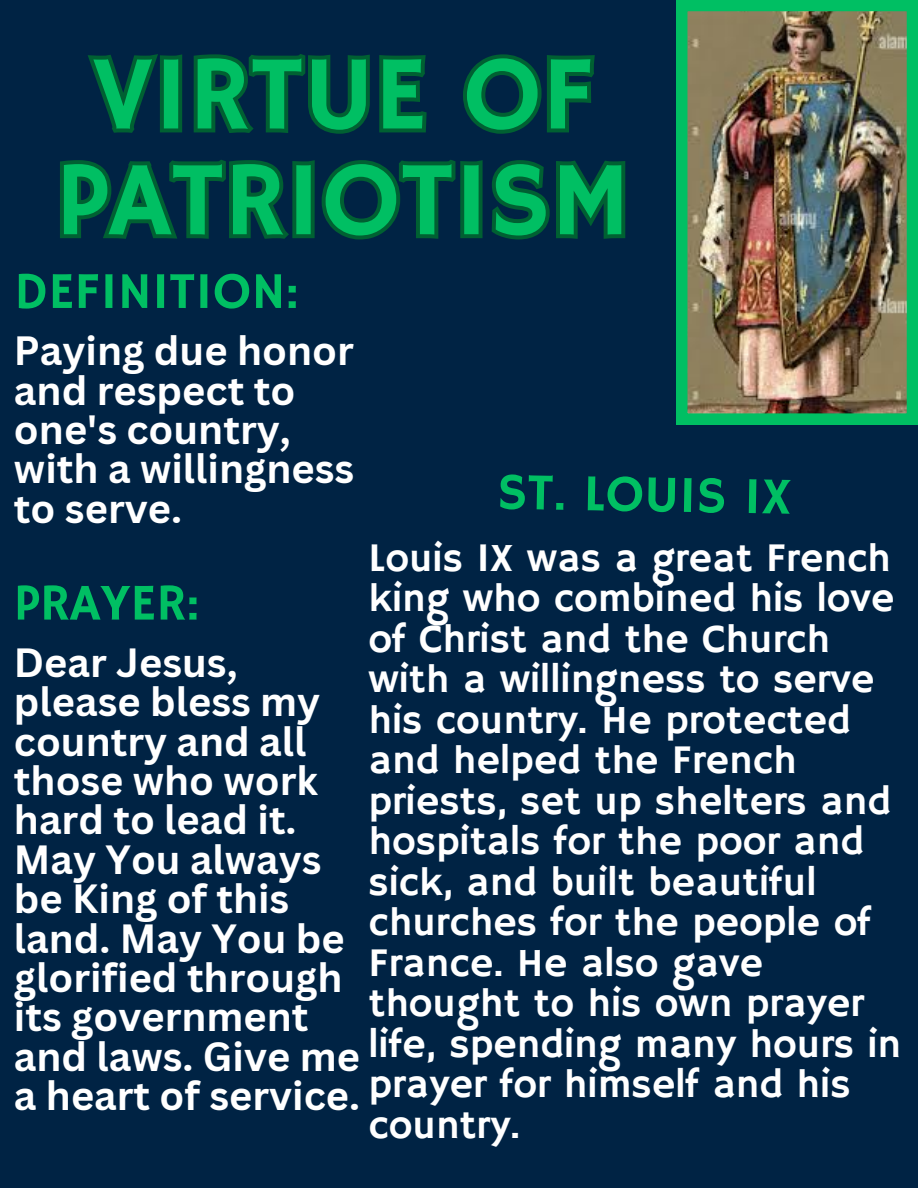
<style>
.page{position:relative;width:918px;height:1188px;background:#002344}
.page>*{position:absolute;margin:0;border:0;box-sizing:border-box;transform-origin:0 0}
.t1{font:105.9px/105.8px "Hammersmith One";color:#00bf63;text-align:center}
.t2{font:52.05px "Hammersmith One";color:#00bf63}
.t3{font:51.75px "Hammersmith One";color:#00bf63}
.t4{font:40.5px/40.5px "Hammersmith One";color:#fff}
.t5{font:700 39.75px/39.3px "Canva Sans";color:#fff}
</style>
<div class="page">
<img style="left:676px;top:0;width:242px;height:424px">
<svg style="left:88px;top:54px;width:507px;height:80px"></svg>
<svg style="left:60px;top:160px;width:566px;height:80px"></svg>
<h1 class="t1" style="left:56px;top:46px;width:576px">VIRTUE OF<br>PATRIOTISM</h1>
<p class="t3" style="left:14px;top:261px;width:286px">DEFINITION:</p>
<p class="t5" style="left:14px;top:330px;width:342px">Paying due honor and respect to one's country, with a willingness to serve.</p>
<h2 class="t2" style="left:498px;top:462px;width:296px;rotate:1deg">ST. LOUIS IX</h2>
<p class="t4" style="left:369px;top:539px;width:534px">Louis IX was a great French king who combined his love of Christ and the Church with a willingness to serve his country. He protected and helped the French priests, set up shelters and hospitals for the poor and sick, and built beautiful churches for the people of<br>France. He also gave thought to his own prayer life, spending many hours in prayer for himself and his country.</p>
<p class="t3" style="left:14px;top:573px;width:187px">PRAYER:</p>
<p class="t5" style="left:14px;top:642px;width:347px">Dear Jesus, please bless my country and all those who work hard to lead it.<br>May You always be King of this land. May You be glorified through its government and laws. Give me a heart of service.</p>
</div>
